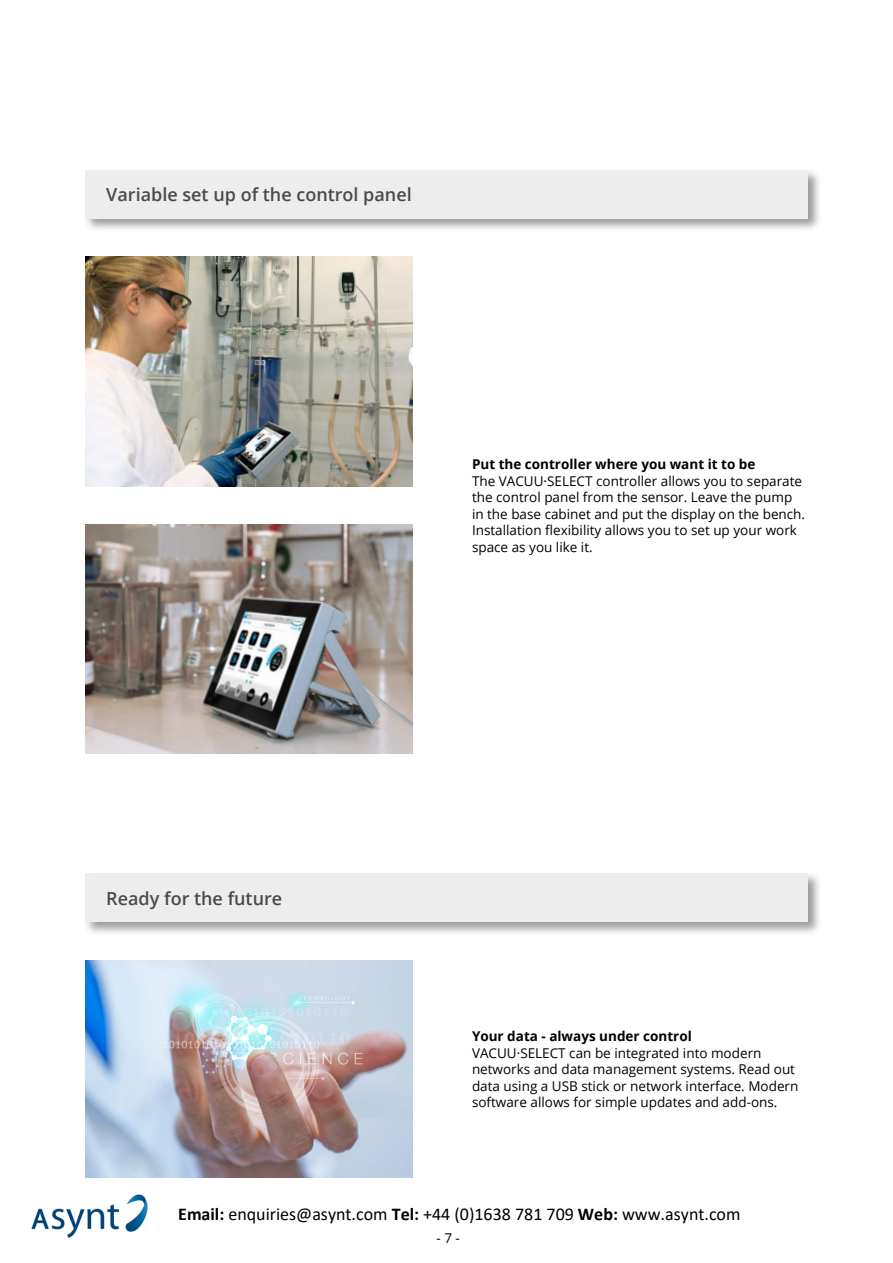
<style>
.page{position:relative;width:893px;height:1263px;background:#fff}
.page>*{position:absolute;margin:0;border:0;box-sizing:border-box;transform-origin:0 0}
.t1{font:18px "Calibri";color:#000}
.t2{font:600 18px "Open Sans";color:#4a4a49}
.t3{font:13.5px/16.5px "Open Sans";color:#000}
.t4{font:700 13.5px "Open Sans";color:#000}
.s1{font-weight:700}
</style>
<div class="page">
<img style="left:85px;top:960px;width:327px;height:218px">
<div style="left:83px;top:168px;width:739px;height:65px;background:#000;opacity:.4"></div>
<div style="left:85px;top:170px;width:723px;height:49px;background:#ededed"></div>
<div style="left:83px;top:871px;width:739px;height:65px;background:#000;opacity:.4"></div>
<div style="left:85px;top:874px;width:723px;height:48px;background:#ededed"></div>
<img style="left:85px;top:257px;width:327px;height:229px">
<img style="left:85px;top:524px;width:327px;height:230px">
<img style="left:31px;top:1194px;width:117px;height:44px">
<h1 class="t2" style="left:106px;top:183px;width:307px">Variable set up of the control panel</h1>
<p class="t4" style="left:472px;top:455px;width:285px">Put the controller where you want it to be</p>
<p class="t3" style="left:472px;top:472px;width:335px">The VACUU·SELECT controller allows you to separate the control panel from the sensor. Leave the pump in the base cabinet and put the display on the bench.<br>Installation flexibility allows you to set up your work space as you like it.</p>
<h1 class="t2" style="left:106px;top:886px;width:177px">Ready for the future</h1>
<p class="t4" style="left:472px;top:1027px;width:221px">Your data - always under control</p>
<p class="t3" style="left:472px;top:1044px;width:328px">VACUU·SELECT can be integrated into modern networks and data management systems. Read out data using a USB stick or network interface. Modern software allows for simple updates and add-ons.</p>
<h1 class="t1" style="left:178px;top:1201px;width:564px"><span class="s1">Email:</span> enquiries@asynt.com <span class="s1">Tel:</span> +44 (0)1638 781 709 <span class="s1">Web:</span> www.asynt.com</h1>
<p class="t3" style="left:437px;top:1230px;width:25px">- 7 -</p>
</div>
